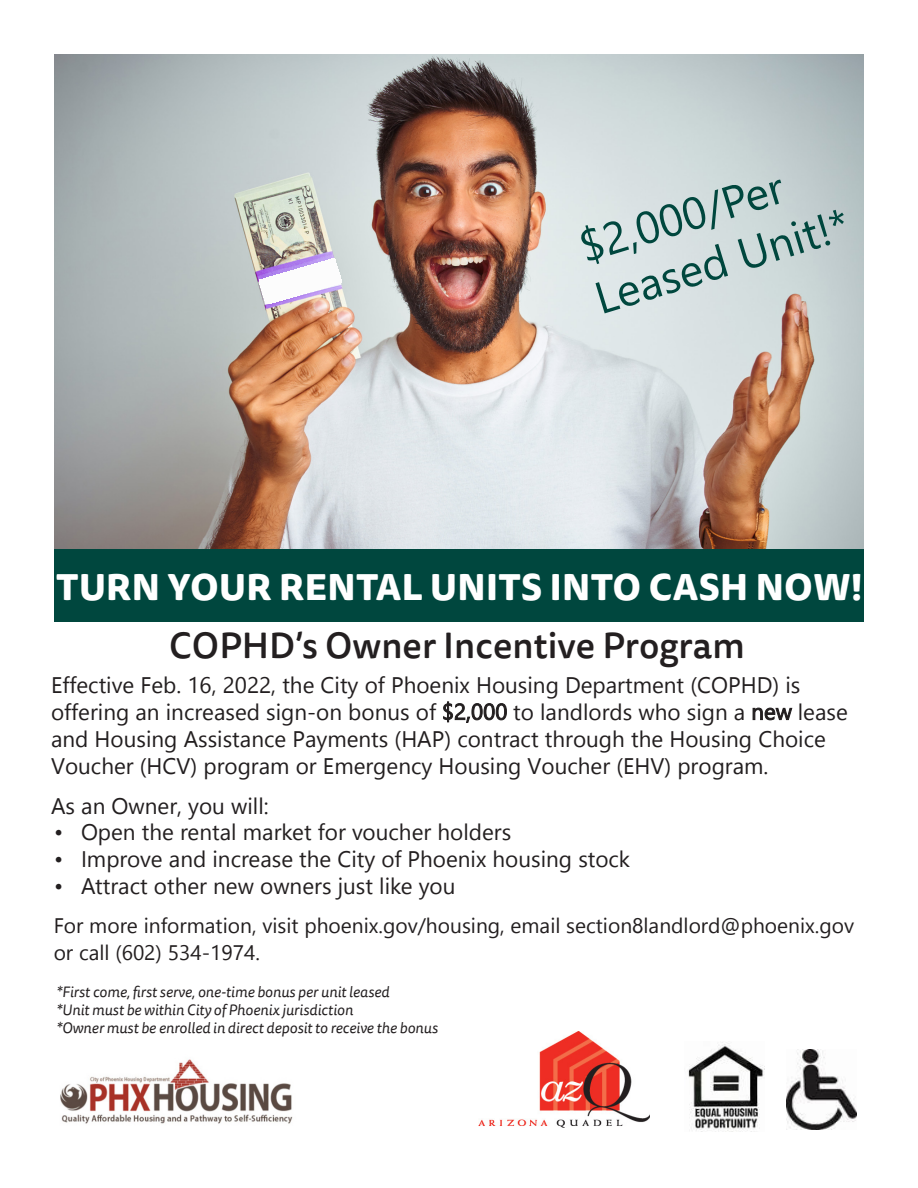
<style>
.page{position:relative;width:918px;height:1188px;background:#fff}
.page>*{position:absolute;margin:0;border:0;box-sizing:border-box;transform-origin:0 0}
.t1{font:800 36px "Tisa Sans Pro";letter-spacing:.01em;color:#fff}
.t2{font:500 36px "Tisa Sans Pro";color:#231f20}
.t3{font:22.5px "Segoe UI Symbol";color:#221e1f}
.t4{font:22.5px "Segoe UI Symbol";color:#231f20}
.t5{font:21px "Segoe UI Symbol";color:#231f20}
.t6{font:italic 15px "Tisa Sans Pro";color:#231f20}
</style>
<div class="page">
<img style="left:54px;top:54px;width:810px;height:495px">
<div style="left:54px;top:549px;width:810px;height:72px;background:#00473e"></div>
<img style="left:479px;top:1031px;width:170px;height:97px">
<img style="left:60px;top:1059px;width:233px;height:65px">
<img style="left:688px;top:1042px;width:77px;height:89px">
<img style="left:787px;top:1050px;width:70px;height:79px">
<img style="left:259px;top:259px;width:83px;height:45px">
<svg style="left:578px;top:179px;width:268px;height:134px;background:#d2dbdc"></svg>
<h1 class="t1" style="left:56px;top:560px;width:808px">TURN YOUR RENTAL UNITS INTO CASH NOW!</h1>
<h1 class="t2" style="left:169px;top:620px;width:577px">COPHD’s Owner Incentive Program</h1>
<h2 class="t3" style="left:282px;top:672px;width:97px">▼ ▼ □</h2>
<h2 class="t3" style="left:416px;top:672px;width:131px">□ ■ ★□◆▲ ■</h2>
<h2 class="t3" style="left:625px;top:672px;width:61px">▼ ■▼</h2>
<h2 class="t3" style="left:225px;top:699px;width:205px">▲ ▲ ■ □■ □■◆▲ □</h2>
<h2 class="t3" style="left:513px;top:699px;width:121px">▼□ ●■●□ ▲</h2>
<h2 class="t3" style="left:668px;top:699px;width:98px">□ ▲ ■ ■</h2>
<h2 class="t3" style="left:63px;top:726px;width:103px">■ ★□◆▲ ■</h2>
<h2 class="t3" style="left:198px;top:726px;width:67px">▲▲▲▼ ■</h2>
<h2 class="t3" style="left:358px;top:726px;width:60px">■▼▲ ★</h2>
<h2 class="t3" style="left:468px;top:726px;width:35px">□■▼</h2>
<h2 class="t3" style="left:531px;top:726px;width:69px">▼ ▼ □◆</h2>
<h2 class="t3" style="left:631px;top:726px;width:109px">▼ ★□◆▲ ■</h2>
<h2 class="t3" style="left:398px;top:753px;width:111px">■ ★□◆▲ ■</h2>
<h2 class="t3" style="left:145px;top:793px;width:120px">■ □◆ ●●</h2>
<p class="t4" style="left:54px;top:819px;width:11px">•</p>
<p class="t4" style="left:199px;top:819px;width:39px">■▼ ●</p>
<p class="t4" style="left:304px;top:819px;width:86px">▼ □ ❖□◆</p>
<p class="t4" style="left:54px;top:846px;width:11px">•</p>
<p class="t4" style="left:505px;top:846px;width:105px">□◆▲ ■ ▲▼□</p>
<p class="t4" style="left:54px;top:873px;width:58px">• ▼▼</p>
<p class="t4" style="left:140px;top:873px;width:36px">▼ □▼</p>
<p class="t4" style="left:213px;top:873px;width:173px">■ □ ■ ▲ ◆▲▼ ●</p>
<p class="t5" style="left:216px;top:913px;width:84px">▼□■ ❖▲▼</p>
<p class="t5" style="left:395px;top:913px;width:94px">□❖ □◆▲ ■</p>
<p class="t5" style="left:555px;top:913px;width:147px">● ▲ ▼□■●■●□</p>
<p class="t5" style="left:54px;top:940px;width:57px">□ ●●</p>
<p class="t6" style="left:56px;top:982px;width:335px">*First come, first serve, one-time bonus per unit leased</p>
<p class="t6" style="left:56px;top:1000px;width:298px">*Unit must be within City of Phoenix jurisdiction</p>
<p class="t6" style="left:56px;top:1018px;width:383px">*Owner must be enrolled in direct deposit to receive the bonus</p>
</div>
